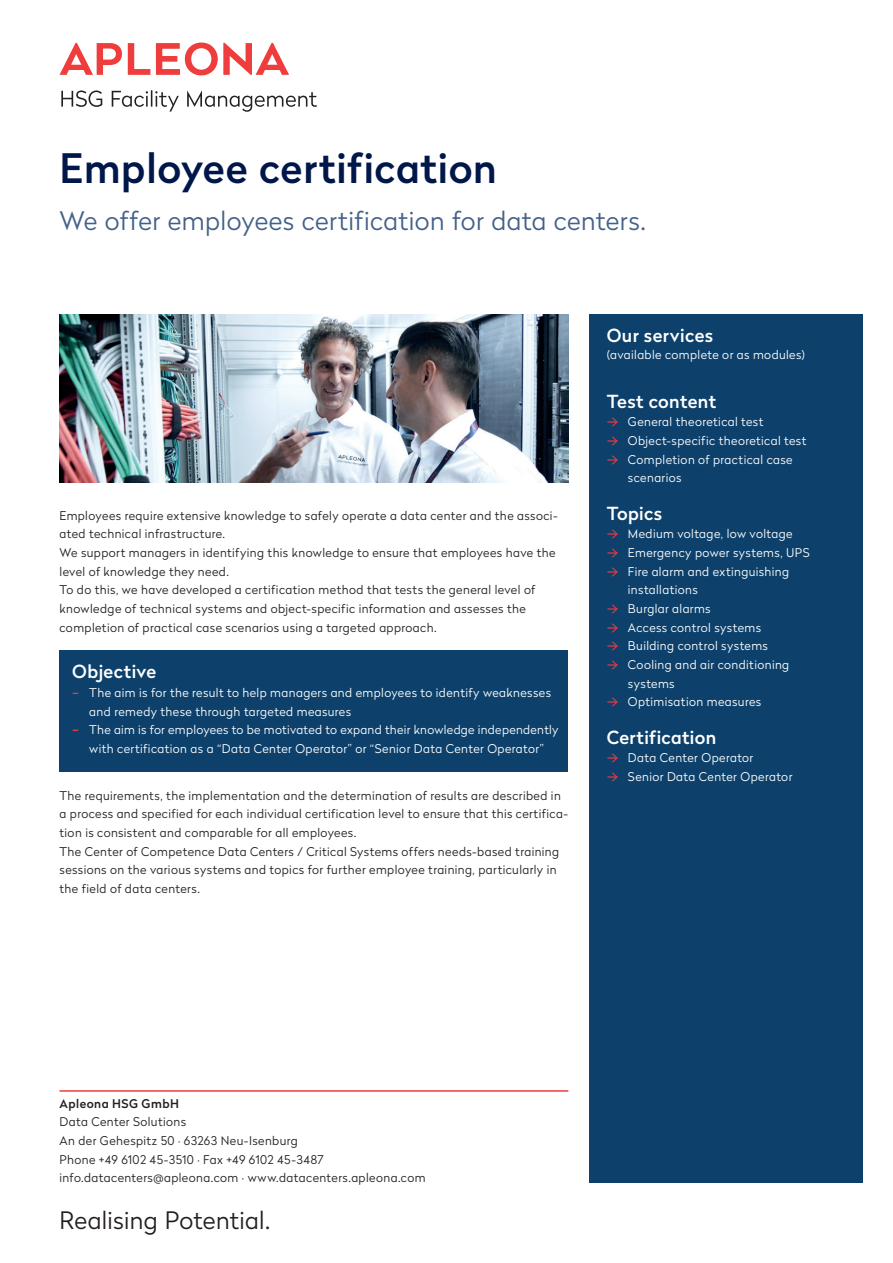
<style>
.page{position:relative;width:893px;height:1263px;background:#fff}
.page>*{position:absolute;margin:0;border:0;box-sizing:border-box;transform-origin:0 0}
.t1{font:500 40.5px "Radikal";letter-spacing:.02em;color:#00174a}
.t2{font:300 25.5px "Radikal";letter-spacing:.015em;color:#436189}
.t3{font:300 24px "Radikal";letter-spacing:.01em;color:#231f20}
.t4{font:500 18px "Radikal";letter-spacing:.02em;color:#fff}
.t5{font:300 12px/18.6px "Radikal";letter-spacing:.035em;color:#231f20}
.t6{font:300 12px/18.6px "Radikal";letter-spacing:.035em;color:#fff}
.t7{font:500 12px "Radikal";letter-spacing:.04em;color:#231f20}
.s1{font-size:18px;color:#ee3d3c}
</style>
<div class="page">
<hr style="left:60px;top:1090px;width:508px;height:2px;background:#ee3d3c">
<svg style="left:61px;top:90px;width:256px;height:22px"></svg>
<svg style="left:60px;top:43px;width:229px;height:32px"></svg>
<div style="left:60px;top:650px;width:508px;height:121px;background:#0d416b"></div>
<div style="left:590px;top:314px;width:273px;height:868px;background:#0d416b"></div>
<img style="left:60px;top:314px;width:508px;height:168px">
<h1 class="t1" style="left:60px;top:140px;width:439px">Employee certification</h1>
<h2 class="t2" style="left:60px;top:203px;width:588px">We offer employees certification for data centers.</h2>
<p class="t5" style="left:60px;top:505px;width:500px">Employees require extensive knowledge to safely operate a data center and the associ&shy;ated technical infrastructure.<br>We support managers in identifying this knowledge to ensure that employees have the level of knowledge they need.<br>To do this, we have developed a certification method that tests the general level of knowledge of technical systems and object-specific information and assesses the completion of practical case scenarios using a targeted approach.</p>
<h3 class="t4" style="left:72px;top:659px;width:85px">Objective</h3>
<p class="t6" style="left:89px;top:683px;width:463px;text-indent:-17px"><span class="s1">-</span> The aim is for the result to help managers and employees to identify weaknesses and remedy these through targeted measures</p>
<p class="t6" style="left:72px;top:720px;width:488px;text-align:center"><span class="s1">-</span> The aim is for employees to be motivated to expand their knowledge independently with certification as a “Data Center Operator” or “Senior Data Center Operator”</p>
<p class="t5" style="left:60px;top:785px;width:510px">The requirements, the implementation and the determination of results are described in a process and specified for each individual certification level to ensure that this certifica&shy;tion is consistent and comparable for all employees.<br>The Center of Competence Data Centers / Critical Systems offers needs-based training sessions on the various systems and topics for further employee training, particularly in the field of data centers.</p>
<h3 class="t4" style="left:607px;top:323px;width:108px">Our services</h3>
<p class="t6" style="left:607px;top:344px;width:200px">(available complete or as modules)</p>
<h3 class="t4" style="left:607px;top:388px;width:111px">Test content</h3>
<p class="t6" style="left:607px;top:412px;width:158px"><span class="s1">¢</span> General theoretical test</p>
<p class="t6" style="left:607px;top:431px;width:201px"><span class="s1">¢</span> Object-specific theoretical test</p>
<p class="t6" style="left:607px;top:449px;width:188px"><span class="s1">¢</span> Completion of practical case</p>
<p class="t6" style="left:628px;top:468px;width:55px">scenarios</p>
<h3 class="t4" style="left:607px;top:500px;width:57px">Topics</h3>
<p class="t6" style="left:607px;top:524px;width:187px"><span class="s1">¢</span> Medium voltage, low voltage</p>
<p class="t6" style="left:607px;top:543px;width:204px"><span class="s1">¢</span> Emergency power systems, UPS</p>
<p class="t6" style="left:607px;top:561px;width:184px"><span class="s1">¢</span> Fire alarm and extinguishing</p>
<p class="t6" style="left:628px;top:580px;width:71px">installations</p>
<p class="t6" style="left:607px;top:599px;width:105px"><span class="s1">¢</span> Burglar alarms</p>
<p class="t6" style="left:607px;top:617px;width:156px"><span class="s1">¢</span> Access control systems</p>
<p class="t6" style="left:607px;top:636px;width:163px"><span class="s1">¢</span> Building control systems</p>
<p class="t6" style="left:607px;top:655px;width:184px"><span class="s1">¢</span> Cooling and air conditioning</p>
<p class="t6" style="left:628px;top:673px;width:48px">systems</p>
<p class="t6" style="left:607px;top:692px;width:156px"><span class="s1">¢</span> Optimisation measures</p>
<h3 class="t4" style="left:607px;top:724px;width:111px">Certification</h3>
<p class="t6" style="left:607px;top:748px;width:187px"><span class="s1">¢</span> Data Center Operator<br><span class="s1">¢</span> Senior Data Center Operator</p>
<p class="t7" style="left:60px;top:1095px;width:121px">Apleona HSG GmbH</p>
<p class="t5" style="left:60px;top:1112px;width:368px">Data Center Solutions<br>An der Gehespitz 50 · 63263 Neu-Isenburg<br>Phone +49 6102 45-3510 · Fax +49 6102 45-3487 info.datacenters@apleona.com · www.datacenters.apleona.com</p>
<h3 class="t3" style="left:60px;top:1203px;width:212px">Realising Potential.</h3>
</div>
